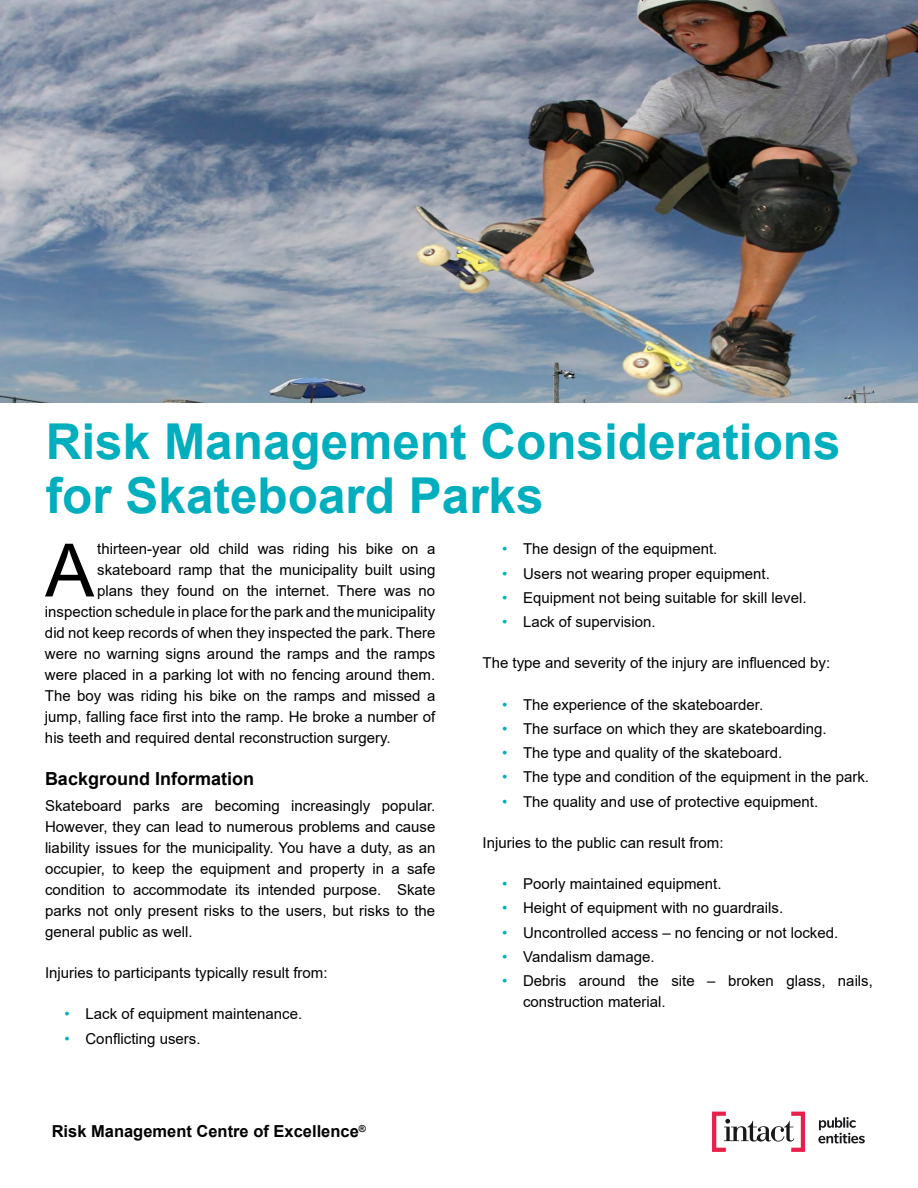
<style>
.page{position:relative;width:918px;height:1188px;background:#fff}
.page>*{position:absolute;margin:0;border:0;box-sizing:border-box;transform-origin:0 0}
.t1{font:73.65px "Arial";color:#000}
.t2{font:700 49.5px/54px "Arial";color:#00aebd}
.t3{font:700 18px "Arial";color:#000}
.t4{font:700 16.5px "Arial";color:#000}
.t5{font:15px/21px "Arial";color:#000}
.s1{color:#00aebd}
</style>
<div class="page">
<svg style="left:818px;top:1117px;width:47px;height:26px"></svg>
<svg style="left:712px;top:1112px;width:93px;height:40px"></svg>
<img style="left:0;top:0;width:918px;height:403px">
<h1 class="t2" style="left:46px;top:415px;width:796px">Risk Management Considerations for Skateboard Parks</h1>
<p class="t1" style="left:45px;top:520px;width:51px">A</p>
<p class="t5" style="left:97px;top:539px;width:340px">thirteen-year old child was riding his bike on a</p>
<p class="t5" style="left:502px;top:539px;width:217px"><span class="s1">•</span> The design of the equipment.</p>
<p class="t5" style="left:502px;top:563px;width:269px"><span class="s1">•</span> Users not wearing proper equipment.</p>
<p class="t5" style="left:502px;top:587px;width:306px"><span class="s1">•</span> Equipment not being suitable for skill level.</p>
<p class="t5" style="left:502px;top:611px;width:155px"><span class="s1">•</span> Lack of supervision.</p>
<p class="t5" style="left:483px;top:653px;width:349px">The type and severity of the injury are influenced by:</p>
<p class="t5" style="left:502px;top:694px;width:263px"><span class="s1">•</span> The experience of the skateboarder.</p>
<p class="t5" style="left:502px;top:718px;width:326px"><span class="s1">•</span> The surface on which they are skateboarding.</p>
<p class="t5" style="left:502px;top:742px;width:282px"><span class="s1">•</span> The type and quality of the skateboard.</p>
<p class="t5" style="left:502px;top:767px;width:369px"><span class="s1">•</span> The type and condition of the equipment in the park.</p>
<p class="t5" style="left:502px;top:791px;width:318px"><span class="s1">•</span> The quality and use of protective equipment.</p>
<p class="t5" style="left:483px;top:832px;width:242px">Injuries to the public can result from:</p>
<p class="t5" style="left:502px;top:873px;width:221px"><span class="s1">•</span> Poorly maintained equipment.</p>
<p class="t5" style="left:502px;top:898px;width:283px"><span class="s1">•</span> Height of equipment with no guardrails.</p>
<p class="t5" style="left:502px;top:922px;width:338px"><span class="s1">•</span> Uncontrolled access – no fencing or not locked.</p>
<p class="t5" style="left:502px;top:946px;width:154px"><span class="s1">•</span> Vandalism damage.</p>
<p class="t5" style="left:523px;top:970px;width:351px;text-indent:-21px"><span class="s1">•</span> Debris around the site – broken glass, nails, construction material.</p>
<p class="t5" style="left:97px;top:560px;width:340px">skateboard ramp that the municipality built using</p>
<p class="t5" style="left:97px;top:581px;width:340px">plans they found on the internet. There was no</p>
<p class="t5" style="left:45px;top:602px;width:392px">inspection schedule in place for the park and the municipality</p>
<p class="t5" style="left:45px;top:623px;width:392px">did not keep records of when they inspected the park. There</p>
<p class="t5" style="left:45px;top:644px;width:392px">were no warning signs around the ramps and the ramps</p>
<p class="t5" style="left:45px;top:665px;width:392px">were placed in a parking lot with no fencing around them.</p>
<p class="t5" style="left:45px;top:686px;width:392px">The boy was riding his bike on the ramps and missed a</p>
<p class="t5" style="left:45px;top:707px;width:392px">jump, falling face first into the ramp. He broke a number of</p>
<p class="t5" style="left:45px;top:728px;width:347px">his teeth and required dental reconstruction surgery.</p>
<h2 class="t3" style="left:45px;top:766px;width:211px">Background Information</h2>
<p class="t5" style="left:45px;top:795px;width:392px">Skateboard parks are becoming increasingly popular.</p>
<p class="t5" style="left:45px;top:816px;width:392px">However, they can lead to numerous problems and cause liability issues for the municipality. You have a duty, as an</p>
<p class="t5" style="left:45px;top:858px;width:392px;text-align:justify">occupier, to keep the equipment and property in a safe condition to accommodate its intended purpose. Skate parks not only present risks to the users, but risks to the general public as well.</p>
<p class="t5" style="left:45px;top:962px;width:284px">Injuries to participants typically result from:</p>
<p class="t5" style="left:64px;top:1003px;width:239px"><span class="s1">•</span> Lack of equipment maintenance.</p>
<p class="t5" style="left:64px;top:1028px;width:138px"><span class="s1">•</span> Conflicting users.</p>
<p class="t4" style="left:52px;top:1120px;width:316px">Risk Management Centre of Excellence<sup>®</sup></p>
</div>
